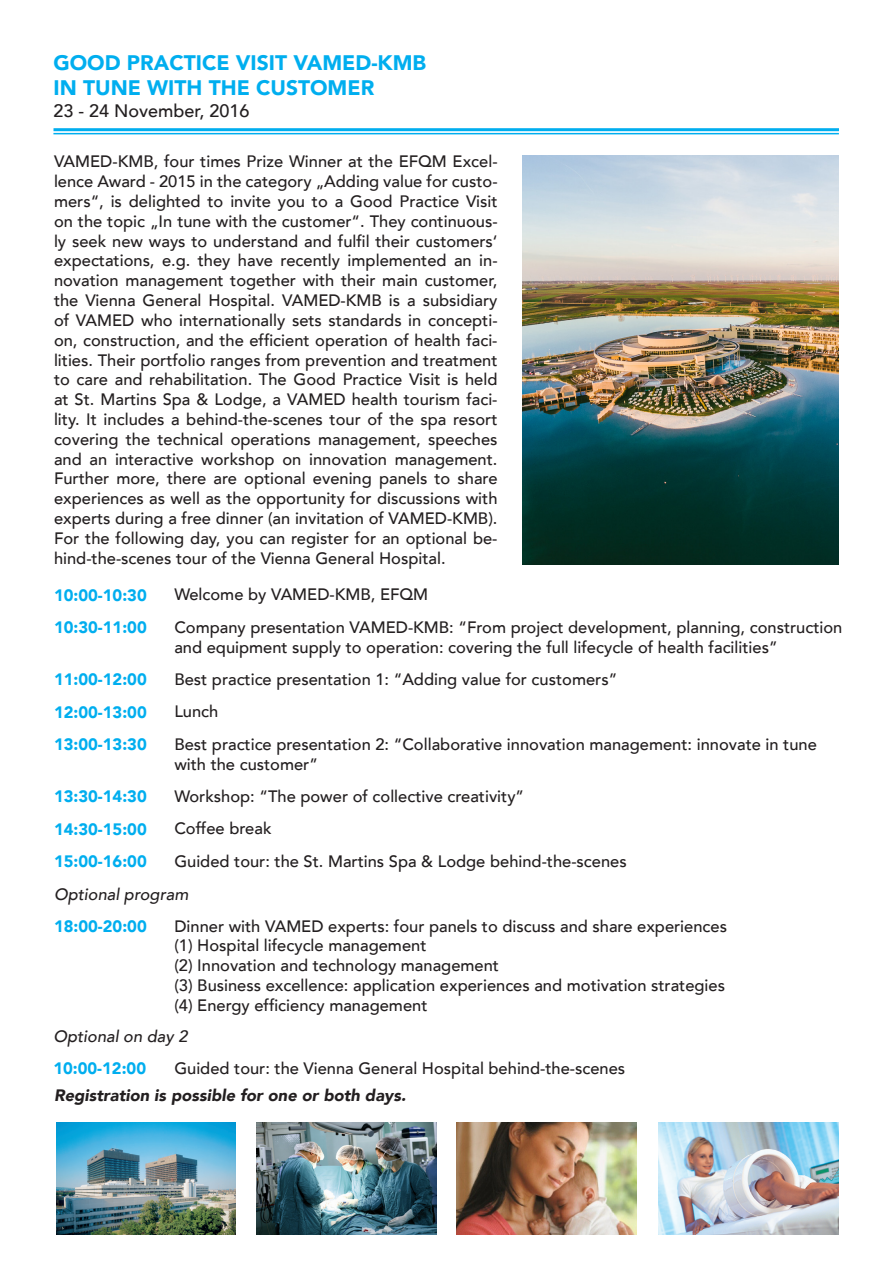
<style>
.page{position:relative;width:893px;height:1263px;background:#fff}
.page>*{position:absolute;margin:0;border:0;box-sizing:border-box;transform-origin:0 0}
.t1{font:900 21px/25.2px "Avenir LT";color:#00aeef}
.t2{font:500 18px "Avenir LT";color:#231f20}
.t3{font:500 16.5px/19.8px "Avenir LT";color:#231f20}
.t4{font:900 16.5px/32.4px "Avenir LT";color:#00aeef;text-align:justify}
.t5{font:italic 900 16.5px "Avenir LT";color:#231f20}
.t6{font:italic 500 16.5px "Avenir LT";color:#231f20}
</style>
<div class="page">
<img style="left:522px;top:155px;width:317px;height:410px">
<hr style="left:54px;top:128px;width:785px;height:3px;background:#00aeef">
<hr style="left:53px;top:133px;width:786px;height:1px;background:#00aeef">
<img style="left:56px;top:1123px;width:180px;height:111px">
<img style="left:256px;top:1123px;width:180px;height:111px">
<img style="left:457px;top:1123px;width:179px;height:111px">
<img style="left:658px;top:1123px;width:180px;height:111px">
<p class="t1" style="left:54px;top:50px;width:374px">GOOD PRACTICE VISIT VAMED-KMB<br>IN TUNE WITH THE CUSTOMER</p>
<p class="t2" style="left:54px;top:100px;width:198px">23 - 24 November, 2016</p>
<p class="t3" style="left:54px;top:152px;width:445px;text-align:justify">VAMED-KMB, four times Prize Winner at the EFQM Excel&shy;lence Award - 2015 in the category „Adding value for custo&shy;mers“, is delighted to invite you to a Good Practice Visit on the topic „In tune with the customer“. They continuous&shy;ly seek new ways to understand and fulfil their customers‘ expectations, e.g. they have recently implemented an in&shy;novation management together with their main customer, the Vienna General Hospital. VAMED-KMB is a subsidiary of VAMED who internationally sets standards in concepti&shy;on, construction, and the efficient operation of health faci&shy;lities. Their portfolio ranges from prevention and treatment to care and rehabilitation. The Good Practice Visit is held at St. Martins Spa &amp; Lodge, a VAMED health tourism faci&shy;lity. It includes a behind-the-scenes tour of the spa resort covering the technical operations management, speeches and an interactive workshop on innovation management.<br>Further more, there are optional evening panels to share experiences as well as the opportunity for discussions with experts during a free dinner (an invitation of VAMED-KMB).<br>For the following day, you can register for an optional be&shy;hind-the-scenes tour of the Vienna General Hospital.</p>
<p class="t4" style="left:54px;top:579px;width:94px">10:00-10:30<br>10:30-11:00</p>
<p class="t4" style="left:54px;top:663px;width:94px">11:00-12:00<br>12:00-13:00<br>13:00-13:30</p>
<p class="t4" style="left:54px;top:780px;width:94px">13:30-14:30<br>14:30-15:00<br>15:00-16:00</p>
<p class="t3" style="left:174px;top:579px;width:670px;line-height:32.4px">Welcome by VAMED-KMB, EFQM<br>Company presentation VAMED-KMB: “From project development, planning, construction</p>
<p class="t3" style="left:174px;top:631px;width:644px;line-height:32.4px">and equipment supply to operation: covering the full lifecycle of health facilities”<br>Best practice presentation 1: “Adding value for customers”<br>Lunch<br>Best practice presentation 2: “Collaborative innovation management: innovate in tune</p>
<p class="t3" style="left:174px;top:748px;width:454px;line-height:32.4px">with the customer”<br>Workshop: “The power of collective creativity”<br>Coffee break<br>Guided tour: the St. Martins Spa &amp; Lodge behind-the-scenes</p>
<p class="t6" style="left:54px;top:885px;width:136px">Optional program</p>
<p class="t4" style="left:54px;top:910px;width:94px">18:00-20:00</p>
<p class="t3" style="left:174px;top:916px;width:554px">Dinner with VAMED experts: four panels to discuss and share experiences (1) Hospital lifecycle management<br>(2) Innovation and technology management<br>(3) Business excellence: application experiences and motivation strategies (4) Energy efficiency management</p>
<p class="t6" style="left:53px;top:1026px;width:136px">Optional on day 2</p>
<p class="t4" style="left:53px;top:1052px;width:94px">10:00-12:00</p>
<p class="t3" style="left:174px;top:1058px;width:452px">Guided tour: the Vienna General Hospital behind-the-scenes</p>
<p class="t5" style="left:54px;top:1085px;width:353px">Registration is possible for one or both days.</p>
</div>
